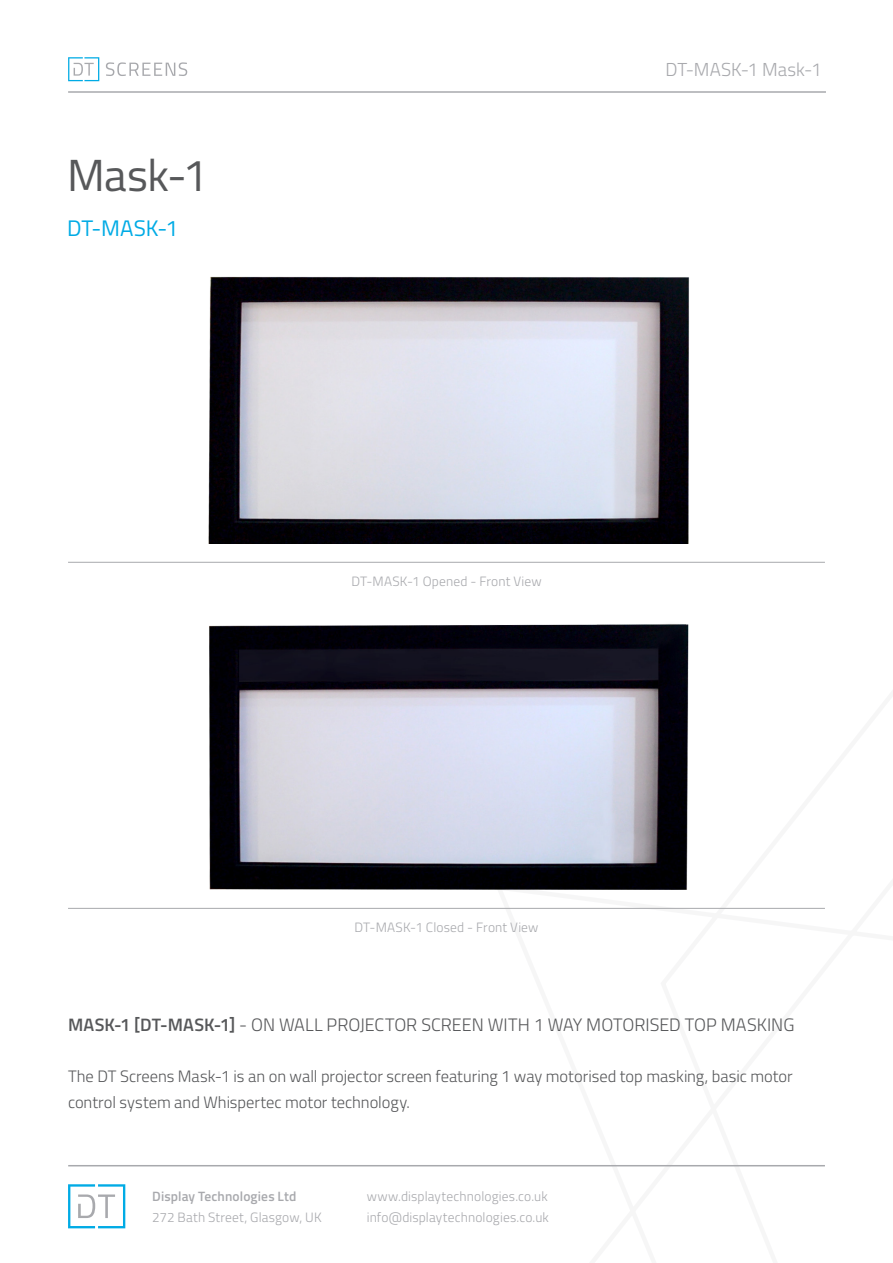
<style>
.page{position:relative;width:893px;height:1263px;background:#fff}
.page>*{position:absolute;margin:0;border:0;box-sizing:border-box;transform-origin:0 0}
.t1{font:45px "Titillium";color:#57585a}
.t2{font:22.5px "Titillium";letter-spacing:-.005em;color:#00abe5}
.t3{font:300 18.75px "Titillium";letter-spacing:-.005em;color:#a8a9ad}
.Normal_Paragraph_Sty{font:300 18px "Titillium";color:#57585a}
.Normal_Paragraph_Sty-2{font:300 16.5px/25.5px "Titillium";letter-spacing:-.005em;color:#57585a}
.Drawing_decs_style{font:300 13.5px/21px "Titillium";letter-spacing:.01em;color:#a8a9ad}
.t4{font:600 13.5px "Titillium";letter-spacing:.01em;color:#a8a9ad}
.s1{font-weight:600}
</style>
<div class="page">
<svg style="left:68px;top:1184px;width:57px;height:44px"></svg>
<hr style="left:68px;top:1165px;width:757px;height:1px;background:#a8a9ad">
<hr style="left:68px;top:91px;width:758px;height:2px;background:#a8a9ad">
<svg style="left:68px;top:57px;width:31px;height:24px"></svg>
<svg style="left:106px;top:62px;width:81px;height:14px"></svg>
<img style="left:208px;top:276px;width:481px;height:268px">
<img style="left:209px;top:624px;width:480px;height:265px">
<hr style="left:68px;top:562px;width:757px;height:1px;background:#a8a9ad">
<hr style="left:68px;top:908px;width:757px;height:1px;background:#a8a9ad">
<p class="t1" style="left:67px;top:143px;width:142px">Mask-1</p>
<p class="t2" style="left:67px;top:212px;width:112px">DT-MASK-1</p>
<h3 class="t3" style="left:665px;top:56px;width:158px">DT-MASK-1 Mask-1</h3>
<p class="Drawing_decs_style" style="left:351px;top:570px;width:192px">DT-MASK-1 Opened - Front View</p>
<p class="Drawing_decs_style" style="left:354px;top:916px;width:185px">DT-MASK-1 Closed - Front View</p>
<p class="Normal_Paragraph_Sty" style="left:68px;top:1012px;width:728px"><span class="s1">MASK-1 [DT-MASK-1]</span> - ON WALL PROJECTOR SCREEN WITH 1 WAY MOTORISED TOP MASKING</p>
<p class="Normal_Paragraph_Sty-2" style="left:68px;top:1063px;width:726px">The DT Screens Mask-1 is an on wall projector screen featuring 1 way motorised top masking, basic motor control system and Whispertec motor technology.</p>
<p class="t4" style="left:152px;top:1186px;width:146px">Display Technologies Ltd</p>
<p class="Drawing_decs_style" style="left:152px;top:1206px;width:171px">272 Bath Street, Glasgow, UK</p>
<p class="Drawing_decs_style" style="left:367px;top:1185px;width:184px">www.displaytechnologies.co.uk info@displaytechnologies.co.uk</p>
</div>
